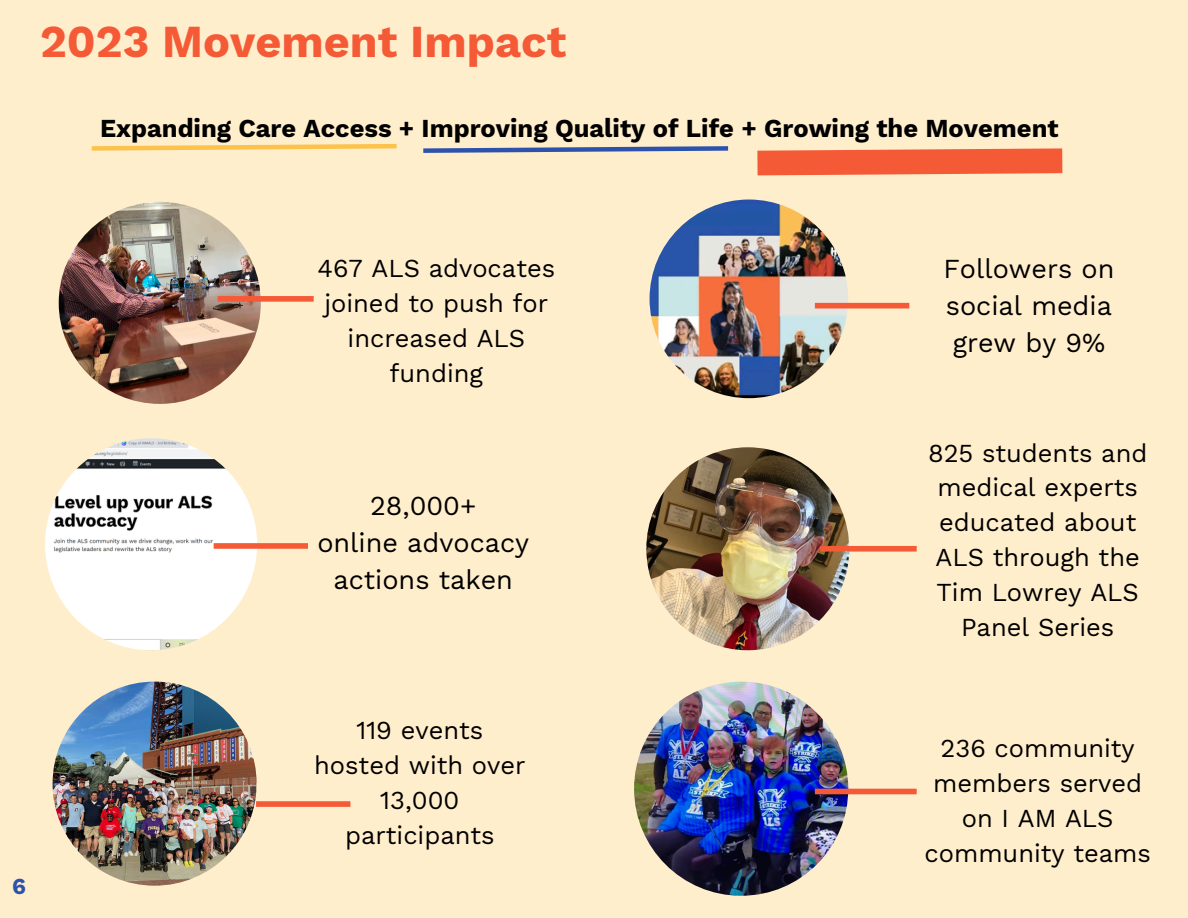
<style>
.page{position:relative;width:1188px;height:918px;background:#fec}
.page>*{position:absolute;margin:0;border:0;box-sizing:border-box;transform-origin:0 0}
.t1{font:700 45px "Work Sans";color:#f55a37}
.t2{font:27px/37.2px "Work Sans";color:#000;text-align:center}
.t3{font:25.5px/34.8px "Work Sans";color:#000;text-align:center}
.t4{font:700 25.5px "Work Sans";color:#000}
.t5{font:700 22.5px "Work Sans";color:#2c52ad}
</style>
<div class="page">
<img style="left:53px;top:682px;width:204px;height:204px;border-radius:50%">
<img style="left:59px;top:202px;width:202px;height:202px;border-radius:50%">
<img style="left:45px;top:438px;width:212px;height:212px;border-radius:50%">
<div style="left:218px;top:296px;width:96px;height:6px;background:#f55a37"></div>
<div style="left:214px;top:543px;width:94px;height:6px;background:#f55a37"></div>
<img style="left:650px;top:200px;width:198px;height:198px;border-radius:50%">
<div style="left:815px;top:303px;width:94px;height:5px;background:#f55a37"></div>
<img style="left:646px;top:447px;width:203px;height:203px;border-radius:50%">
<div style="left:820px;top:546px;width:97px;height:6px;background:#f55a37"></div>
<img style="left:634px;top:682px;width:214px;height:214px;border-radius:50%">
<div style="left:815px;top:789px;width:102px;height:5px;background:#f55a37"></div>
<svg style="left:423px;top:146px;width:640px;height:30px"></svg>
<svg style="left:91px;top:144px;width:306px;height:7px"></svg>
<div style="left:256px;top:801px;width:94px;height:6px;background:#f55a37"></div>
<p class="t1" style="left:40px;top:15px;width:528px">2023 Movement Impact</p>
<p class="t4" style="left:100px;top:114px;width:960px">Expanding Care Access + Improving Quality of Life + Growing the Movement</p>
<p class="t5" style="left:12px;top:873px;width:15px">6</p>
<p class="t3" style="left:318px;top:251px;width:239px">467 ALS advocates joined to push for increased ALS funding</p>
<p class="t2" style="left:370px;top:487px;width:108px">28,000+</p>
<p class="t2" style="left:317px;top:524px;width:213px">online advocacy actions taken</p>
<p class="t3" style="left:314px;top:713px;width:213px">119 events hosted with over<br>13,000 participants</p>
<p class="t2" style="left:944px;top:250px;width:172px;text-align:justify">Followers on social media grew by 9%</p>
<p class="t3" style="left:928px;top:435px;width:221px">825 students and medical experts educated about<br>ALS through the<br>Tim Lowrey ALS<br>Panel Series</p>
<p class="t3" style="left:924px;top:731px;width:228px">236 community members served on I AM ALS community teams</p>
</div>
